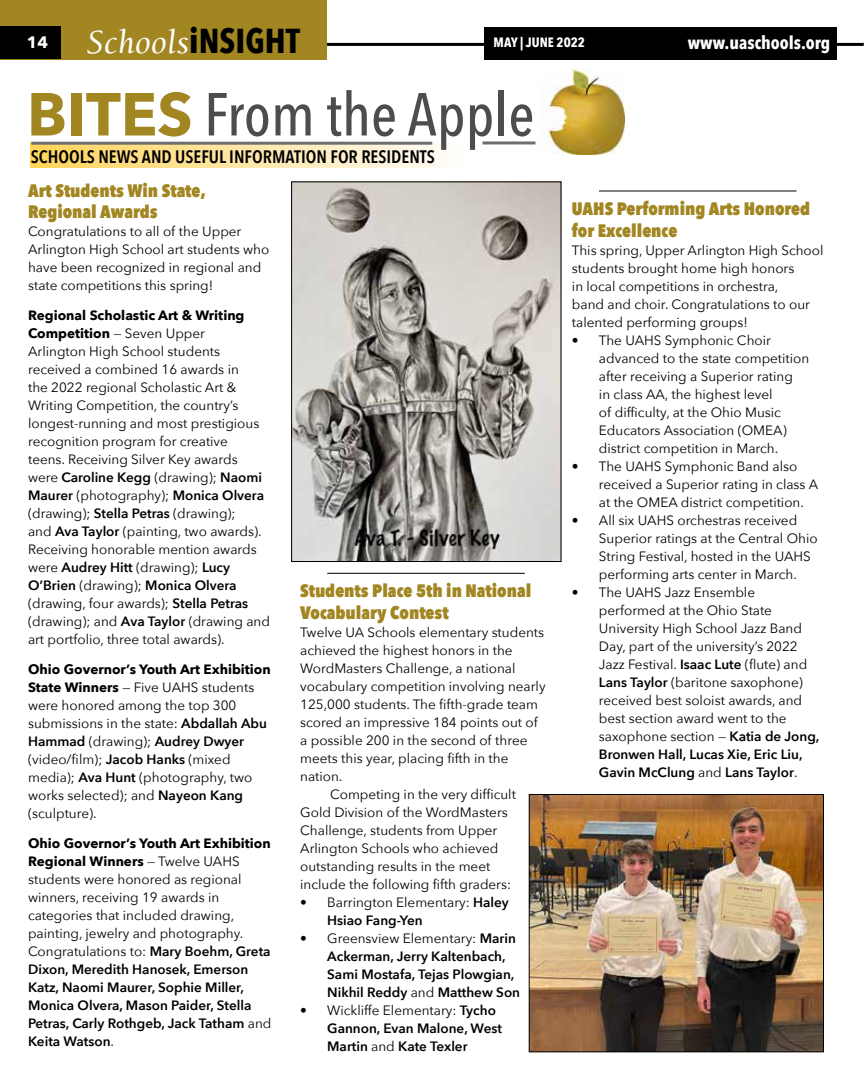
<style>
.page{position:relative;width:864px;height:1080px;background:#fff}
.page>*{position:absolute;margin:0;border:0;box-sizing:border-box;transform-origin:0 0}
.t1{font:500 60px "Avenir Next Condensed";color:#4d4d4f}
.t2{font:italic 34.5px "Berkeley Std";color:#fff}
.t3{font:800 18px/21.6px "Avenir Next Condensed";color:#a18621}
.t4{font:600 18px "Avenir Next Condensed";color:#000}
.t5{font:700 18px "Avenir Next Condensed";color:#fff}
.t6{font:13.5px/18px "Avenir Next";color:#000}
.t7{font:600 13.5px/18px "Avenir Next";color:#000}
.t8{font:700 13.5px "Avenir Next Condensed";color:#fff}
.s1{font-family:"Avenir Next Condensed";font-weight:700;font-style:normal;color:#000}
.s2{font-family:"Avenir Next";font-weight:700;color:#a18621}
.s3{font-weight:700}
.s4{font-weight:600}
.s5{font-weight:400}
</style>
<div class="page">
<hr style="left:0;top:43px;width:864px;height:3px;background:#000">
<div style="left:0;top:0;width:326px;height:59px;background:#a18621"></div>
<div style="left:0;top:26px;width:60px;height:33px;background:#000"></div>
<div style="left:484px;top:27px;width:353px;height:33px;background:#000"></div>
<div style="left:30px;top:143px;width:429px;height:24px;background:linear-gradient(to right,#ffd359,#fffcf9)"></div>
<hr style="left:31px;top:142px;width:401px;height:3px;background:#6d6e71">
<hr style="left:483px;top:141px;width:52px;height:3px;background:#6d6e71">
<img style="left:546px;top:69px;width:79px;height:85px">
<hr style="left:327px;top:573px;width:198px;height:1px;background:#000">
<hr style="left:599px;top:191px;width:197px;height:1px;background:#000">
<img style="left:293px;top:184px;width:266px;height:376px">
<div style="left:291px;top:182px;width:270px;height:380px;border:1px solid #000"></div>
<img style="left:531px;top:796px;width:291px;height:254px">
<div style="left:529px;top:794px;width:295px;height:258px;border:1px solid #000"></div>
<h2 class="t2" style="left:27px;top:24px;width:275px"><sup>14</sup> Schools<span class="s1">iNSIGHT</span></h2>
<p class="t8" style="left:494px;top:34px;width:93px">MAY | JUNE 2022</p>
<h3 class="t5" style="left:688px;top:32px;width:144px">www.uaschools.org</h3>
<h1 class="t1" style="left:27px;top:78px;width:509px"><span class="s2">BITES</span> From the Apple</h1>
<h3 class="t4" style="left:31px;top:141px;width:406px">SCHOOLS NEWS AND USEFUL INFORMATION FOR RESIDENTS</h3>
<h3 class="t3" style="left:28px;top:179px;width:179px">Art Students Win State,<br>Regional Awards</h3>
<p class="t6" style="left:28px;top:222px;width:243px">Congratulations to all of the Upper Arlington High School art students who have been recognized in regional and state competitions this spring!</p>
<p class="t6" style="left:28px;top:306px;width:244px"><span class="s3">Regional Scholastic Art &amp; Writing Competition</span> — Seven Upper<br>Arlington High School students received a combined 16 awards in<br>the 2022 regional Scholastic Art &amp; Writing Competition, the country’s longest-running and most prestigious recognition program for creative<br>teens. Receiving Silver Key awards were <span class="s4">Caroline Kegg</span> (drawing); <span class="s4">Naomi Maurer</span> (photography); <span class="s4">Monica Olvera </span>(drawing); <span class="s4">Stella Petras</span> (drawing);<br>and <span class="s4">Ava Taylor</span> (painting, two awards).<br>Receiving honorable mention awards were <span class="s4">Audrey Hitt</span> (drawing); <span class="s4">Lucy O’Brien</span> (drawing); <span class="s4">Monica Olvera </span>(drawing, four awards); <span class="s4">Stella Petras </span>(drawing); and <span class="s4">Ava Taylor</span> (drawing and art portfolio, three total awards).</p>
<p class="t6" style="left:28px;top:660px;width:244px"><span class="s3">Ohio Governor’s Youth Art Exhibition<br>State Winners</span> — Five UAHS students were honored among the top 300 submissions in the state: <span class="s4">Abdallah Abu<br>Hammad</span> (drawing); <span class="s4">Audrey Dwyer </span>(video/film); <span class="s4">Jacob Hanks</span> (mixed media); <span class="s4">Ava Hunt</span> (photography, two works selected); and <span class="s4">Nayeon Kang </span>(sculpture).</p>
<p class="t6" style="left:28px;top:834px;width:245px"><span class="s3">Ohio Governor’s Youth Art Exhibition Regional Winners</span> — Twelve UAHS students were honored as regional winners, receiving 19 awards in categories that included drawing, painting, jewelry and photography.<br>Congratulations to: <span class="s4">Mary Boehm, Greta Dixon, Meredith Hanosek, Emerson Katz, Naomi Maurer, Sophie Miller, Monica Olvera, Mason Paider, Stella Petras, Carly Rothgeb, Jack Tatham</span> and <span class="s4">Keita Watson</span>.</p>
<h3 class="t3" style="left:300px;top:580px;width:233px">Students Place 5th in National<br>Vocabulary Contest</h3>
<p class="t6" style="left:300px;top:623px;width:245px">Twelve UA Schools elementary students</p>
<p class="t6" style="left:300px;top:641px;width:214px">achieved the highest honors in the</p>
<p class="t6" style="left:300px;top:659px;width:217px">WordMasters Challenge, a national</p>
<p class="t6" style="left:300px;top:677px;width:247px">vocabulary competition involving nearly</p>
<p class="t6" style="left:300px;top:695px;width:239px">125,000 students. The fifth-grade team</p>
<p class="t6" style="left:300px;top:713px;width:239px">scored an impressive 184 points out of</p>
<p class="t6" style="left:300px;top:731px;width:229px">a possible 200 in the second of three</p>
<p class="t6" style="left:300px;top:749px;width:210px">meets this year, placing fifth in the</p>
<p class="t6" style="left:300px;top:767px;width:44px">nation.</p>
<p class="t6" style="left:330px;top:785px;width:187px">Competing in the very difficult</p>
<p class="t6" style="left:300px;top:803px;width:209px">Gold Division of the WordMasters</p>
<p class="t6" style="left:300px;top:821px;width:199px">Challenge, students from Upper</p>
<p class="t6" style="left:300px;top:839px;width:200px">Arlington Schools who achieved</p>
<p class="t6" style="left:300px;top:857px;width:192px">outstanding results in the meet</p>
<p class="t6" style="left:300px;top:875px;width:212px">include the following fifth graders:</p>
<p class="t6" style="left:327px;top:893px;width:183px;text-indent:-27px">• Barrington Elementary: <span class="s4">Haley<br>Hsiao Fang-Yen</span></p>
<p class="t7" style="left:327px;top:929px;width:194px;text-indent:-27px"><span class="s5">• Greensview Elementary:</span> Marin<br>Ackerman, Jerry Kaltenbach,<br>Sami Mostafa, Tejas Plowgian,<br>Nikhil Reddy <span class="s5">and</span> Matthew Son</p>
<p class="t7" style="left:327px;top:1001px;width:176px;text-indent:-27px"><span class="s5">• Wickliffe Elementary:</span> Tycho<br>Gannon, Evan Malone, West<br>Martin <span class="s5">and</span> Kate Texler</p>
<h3 class="t3" style="left:572px;top:198px;width:240px">UAHS Performing Arts Honored for Excellence</h3>
<p class="t6" style="left:572px;top:240px;width:253px">This spring, Upper Arlington High School students brought home high honors<br>in local competitions in orchestra,<br>band and choir. Congratulations to our talented performing groups!</p>
<p class="t6" style="left:599px;top:330px;width:212px;text-indent:-27px">• The UAHS Symphonic Choir advanced to the state competition after receiving a Superior rating<br>in class AA, the highest level<br>of difficulty, at the Ohio Music<br>Educators Association (OMEA) district competition in March.</p>
<p class="t6" style="left:599px;top:456px;width:221px;text-indent:-27px">• The UAHS Symphonic Band also received a Superior rating in class A at the OMEA district competition.</p>
<p class="t6" style="left:599px;top:510px;width:220px;text-indent:-27px">• All six UAHS orchestras received Superior ratings at the Central Ohio String Festival, hosted in the UAHS performing arts center in March.</p>
<p class="t6" style="left:599px;top:582px;width:222px;text-indent:-27px">• The UAHS Jazz Ensemble performed at the Ohio State<br>University High School Jazz Band<br>Day, part of the university’s 2022<br>Jazz Festival. <span class="s4">Isaac Lute</span> (flute) and<br><span class="s4">Lans Taylor</span> (baritone saxophone) received best soloist awards, and best section award went to the saxophone section — <span class="s4">Katia de Jong,<br>Bronwen Hall, Lucas Xie, Eric Liu,<br>Gavin McClung</span> and <span class="s4">Lans Taylor</span>.</p>
</div>
